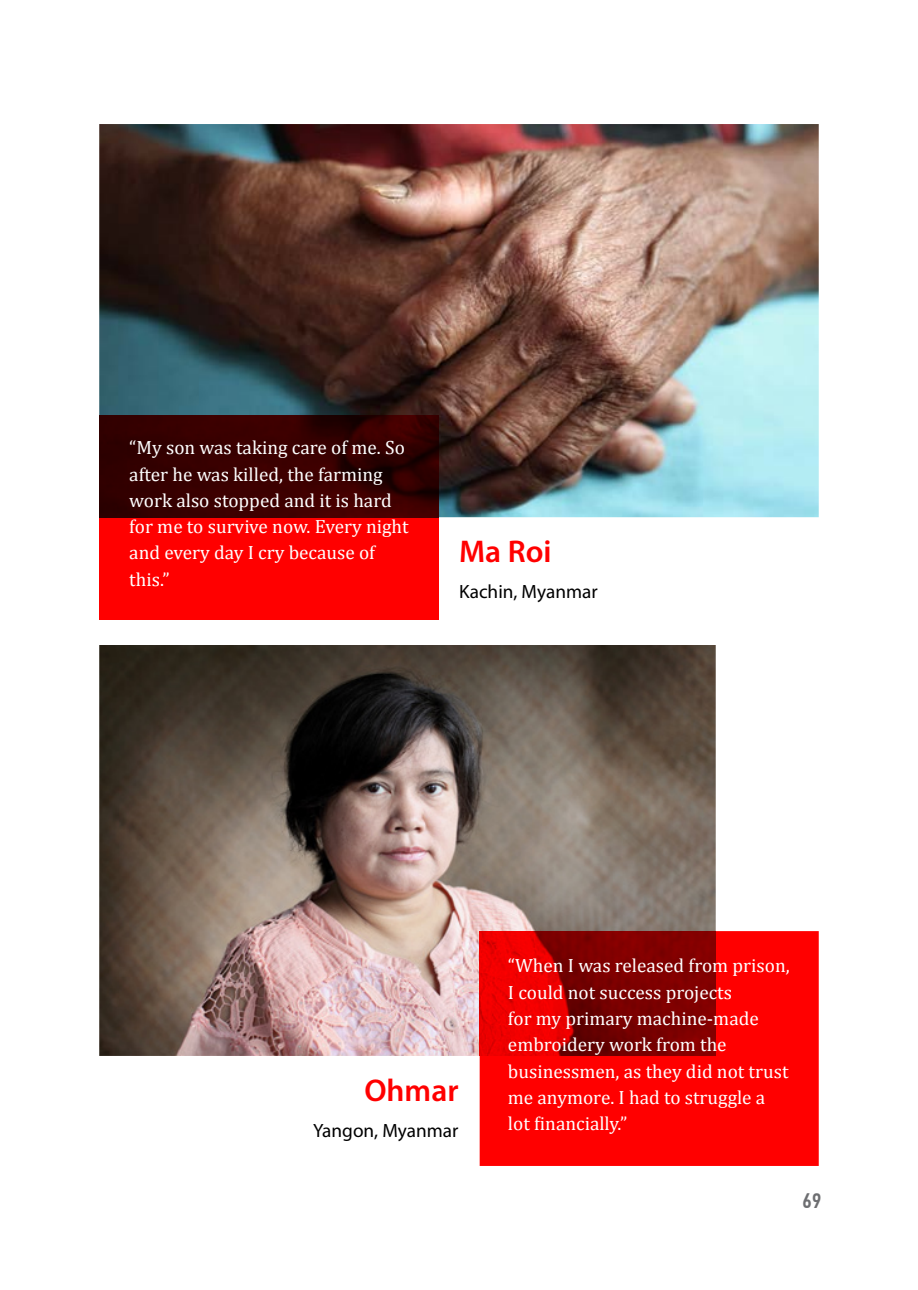
<style>
.page{position:relative;width:918px;height:1290px;background:#fff}
.page>*{position:absolute;margin:0;border:0;box-sizing:border-box;transform-origin:0 0}
.t1{font:600 31.5px "Myriad Pro";color:#f00}
.t2{font:500 21px "PF Din Text Cond Pro";color:#6d6e71}
.t3{font:19.25px/26.2px "Cambria";color:#fff}
.t4{font:19.25px "Myriad Pro";color:#000}
</style>
<div class="page">
<img style="left:99px;top:124px;width:720px;height:393px">
<div style="left:99px;top:517px;width:339px;height:103px;background:#f00"></div>
<img style="left:99px;top:416px;width:339px;height:101px">
<img style="left:99px;top:645px;width:617px;height:411px">
<div style="left:480px;top:931px;width:339px;height:235px;background:#f00"></div>
<img style="left:480px;top:931px;width:236px;height:125px">
<p class="t3" style="left:129px;top:435px;width:281px">“My son was taking care of me. So after he was killed, the farming work also stopped and it is hard for me to survive now. Every night and every day I cry because of this.”</p>
<h1 class="t1" style="left:459px;top:531px;width:94px">Ma Roi</h1>
<p class="t4" style="left:459px;top:579px;width:140px">Kachin, Myanmar</p>
<h1 class="t1" style="left:364px;top:1070px;width:96px">Ohmar</h1>
<p class="t4" style="left:313px;top:1119px;width:147px">Yangon, Myanmar</p>
<p class="t3" style="left:508px;top:953px;width:283px">“When I was released from prison,<br>I could not success projects<br>for my primary machine-made embroidery work from the businessmen, as they did not trust me anymore. I had to struggle a lot financially.”</p>
<p class="t2" style="left:802px;top:1188px;width:21px">69</p>
</div>
